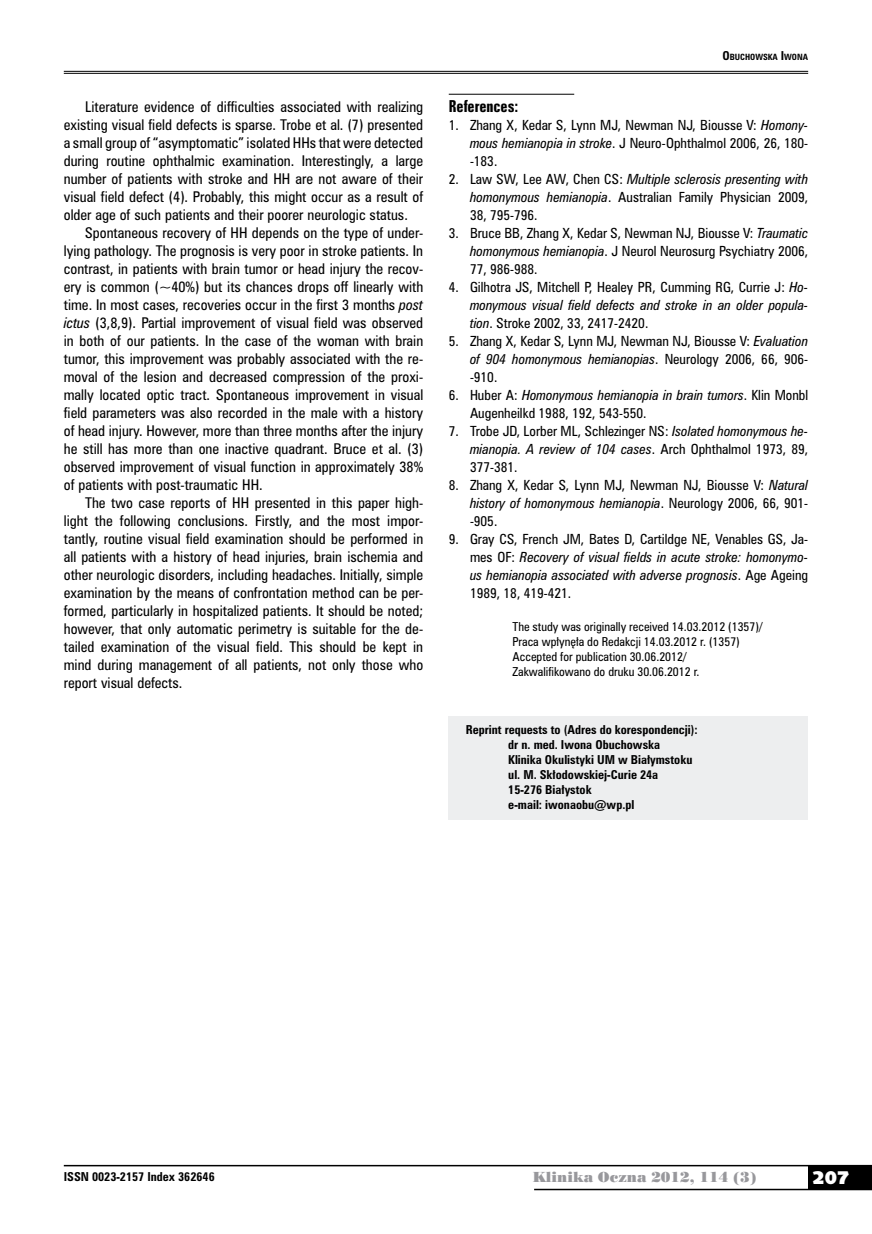
<style>
.page{position:relative;width:872px;height:1234px;background:#fff}
.page>*{position:absolute;margin:0;border:0;box-sizing:border-box;transform-origin:0 0}
.t1{font:18px "Humanst 531 U Blk PL";color:#fff}
.t2{font:15px "Zurich Bd X Cn PL";color:#000}
.t3{font:13.5px/18px "Zurich Cn PL";color:#000;text-align:justify}
.t4{font:13.5px "Poster Bodoni PL";color:#98989c}
.t5{font:12.75px/18px "Zurich Cn PL";color:#000;text-align:justify}
.t6{font:italic 12.75px/18px "Zurich Cn PL";color:#000;text-align:justify}
.t7{font:700 11.25px/15px "Zurich Cn PL";color:#000}
.t8{font:11.25px/15px "Zurich Cn PL";color:#000}
.t9{font:700 7.8px "Zurich Cn PL";color:#000}
.s1{font-style:italic}
.s2{font-size:11.25px}
.s3{font-style:normal}
</style>
<div class="page">
<div style="left:808px;top:1165px;width:64px;height:24px;background:#000"></div>
<hr style="left:64px;top:1164px;width:808px;height:2px;background:#000">
<hr style="left:534px;top:1188px;width:338px;height:1px;background:#000">
<hr style="left:64px;top:71px;width:744px;height:1px;background:#000">
<hr style="left:64px;top:73px;width:744px;height:1px;background:#000">
<hr style="left:449px;top:94px;width:125px;height:1px;background:#000">
<div style="left:449px;top:716px;width:359px;height:104px;background:#edeeef"></div>
<p class="t3" style="left:64px;top:97px;width:361px;text-indent:21px">Literature evidence of difficulties associated with realizing existing visual field defects is sparse. Trobe et al. (7) presented a small group of “asymptomatic” isolated HHs that were detected during routine ophthalmic examination. Interestingly, a large number of patients with stroke and HH are not aware of their visual field defect (4). Probably, this might occur as a result of older age of such patients and their poorer neurologic status.</p>
<p class="t3" style="left:64px;top:223px;width:361px;text-indent:21px">Spontaneous recovery of HH depends on the type of under&shy;lying pathology. The prognosis is very poor in stroke patients. In contrast, in patients with brain tumor or head injury the recov&shy;ery is common (~40%) but its chances drops off linearly with time. In most cases, recoveries occur in the first 3 months <span class="s1">post ictus</span> (3,8,9). Partial improvement of visual field was observed in both of our patients. In the case of the woman with brain tumor, this improvement was probably associated with the re&shy;moval of the lesion and decreased compression of the proxi&shy;mally located optic tract. Spontaneous improvement in visual field parameters was also recorded in the male with a history of head injury. However, more than three months after the injury he still has more than one inactive quadrant. Bruce et al. (3) observed improvement of visual function in approximately 38% of patients with post-traumatic HH.</p>
<p class="t3" style="left:64px;top:493px;width:361px;text-indent:21px">The two case reports of HH presented in this paper high&shy;light the following conclusions. Firstly, and the most impor&shy;tantly, routine visual field examination should be performed in all patients with a history of head injuries, brain ischemia and other neurologic disorders, including headaches. Initially, simple examination by the means of confrontation method can be per&shy;formed, particularly in hospitalized patients. It should be noted; however, that only automatic perimetry is suitable for the de&shy;tailed examination of the visual field. This should be kept in mind during management of all patients, not only those who report visual defects.</p>
<p class="t9" style="left:722px;top:52px;width:87px"><span class="s2">O</span>BUCHOWSKA <span class="s2">I</span>WONA</p>
<p class="t2" style="left:449px;top:96px;width:71px">References:</p>
<p class="t5" style="left:470px;top:115px;width:340px;text-indent:-21px">1. Zhang X, Kedar S, Lynn MJ, Newman NJ, Biousse V: <span class="s1">Homony&shy;mous hemianopia in stroke</span>. J Neuro-Ophthalmol 2006, 26, 180- -183.</p>
<p class="t5" style="left:470px;top:169px;width:340px;text-indent:-21px">2. Law SW, Lee AW, Chen CS: <span class="s1">Multiple sclerosis presenting with homonymous hemianopia</span>. Australian Family Physician 2009, 38, 795-796.</p>
<p class="t5" style="left:470px;top:223px;width:340px;text-indent:-21px">3. Bruce BB, Zhang X, Kedar S, Newman NJ, Biousse V: <span class="s1">Traumatic homonymous hemianopia</span>. J Neurol Neurosurg Psychiatry 2006, 77, 986-988.</p>
<p class="t5" style="left:470px;top:277px;width:340px;text-indent:-21px">4. Gilhotra JS, Mitchell P, Healey PR, Cumming RG, Currie J: <span class="s1">Ho&shy;monymous visual field defects and stroke in an older popula&shy;tion</span>. Stroke 2002, 33, 2417-2420.</p>
<p class="t5" style="left:470px;top:331px;width:340px;text-indent:-21px">5. Zhang X, Kedar S, Lynn MJ, Newman NJ, Biousse V: <span class="s1">Evaluation of 904 homonymous hemianopias</span>. Neurology 2006, 66, 906- -910.</p>
<p class="t5" style="left:470px;top:385px;width:340px;text-indent:-21px">6. Huber A: <span class="s1">Homonymous hemianopia in brain tumors</span>. Klin Monbl<br>Augenheilkd 1988, 192, 543-550.</p>
<p class="t5" style="left:470px;top:422px;width:340px;text-indent:-21px">7. Trobe JD, Lorber ML, Schlezinger NS: <span class="s1">Isolated homonymous he&shy;mianopia. A review of 104 cases</span>. Arch Ophthalmol 1973, 89, 377-381.</p>
<p class="t5" style="left:470px;top:476px;width:340px;text-indent:-21px">8. Zhang X, Kedar S, Lynn MJ, Newman NJ, Biousse V: <span class="s1">Natural history of homonymous hemianopia</span>. Neurology 2006, 66, 901- -905.</p>
<p class="t6" style="left:470px;top:530px;width:340px;text-indent:-21px"><span class="s3">9. Gray CS, French JM, Bates D, Cartildge NE, Venables GS, Ja&shy;mes OF:</span> Recovery of visual fields in acute stroke: homonymo&shy;us hemianopia associated with adverse prognosis<span class="s3">. Age Ageing 1989, 18, 419-421.</span></p>
<p class="t8" style="left:512px;top:619px;width:251px">The study was originally received 14.03.2012 (1357)/ Praca wpłynęła do Redakcji 14.03.2012 r. (1357)<br>Accepted for publication 30.06.2012/ Zakwalifikowano do druku 30.06.2012 r.</p>
<p class="t7" style="left:508px;top:722px;width:191px;text-indent:-43px">Reprint requests to (Adres do korespondencji): dr n. med. Iwona Obuchowska<br>Klinika Okulistyki UM w Białymstoku ul. M. Skłodowskiej-Curie 24a<br>15-276 Białystok<br>e-mail: iwonaobu@wp.pl</p>
<p class="t7" style="left:64px;top:1168px;width:152px">ISSN 0023-2157 Index 362646</p>
<p class="t4" style="left:532px;top:1168px;width:225px">Klinika Oczna 2012, 114 (3)</p>
<h1 class="t1" style="left:812px;top:1165px;width:38px">207</h1>
</div>
